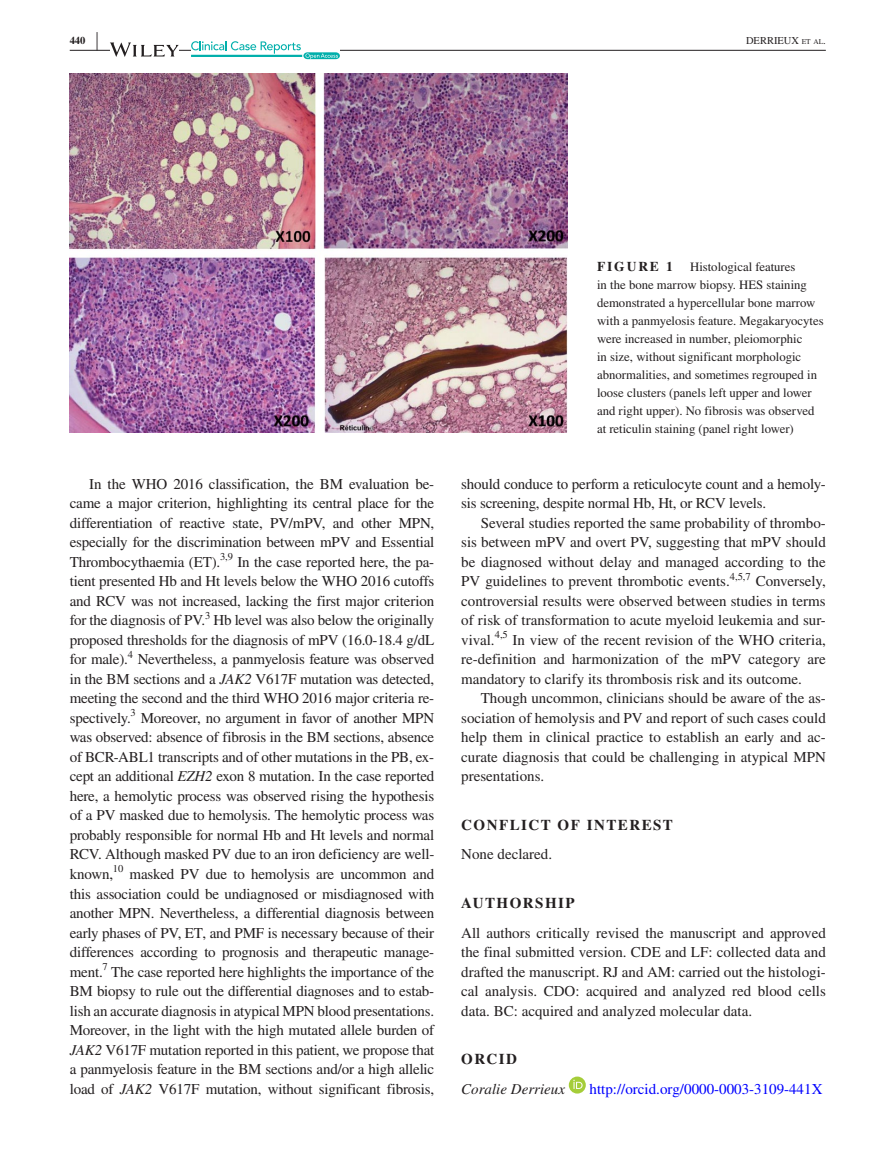
<style>
.page{position:relative;width:893px;height:1174px;background:#fff}
.page>*{position:absolute;margin:0;border:0;box-sizing:border-box;transform-origin:0 0}
.t1{font:700 25.95px "STIX";color:#231f20;scale:.36 1}
.t2{font:15px/19.5px "STIX";letter-spacing:-.01em;color:#231f20;text-align:justify}
.t3{font:15px "STIX";color:#00f}
.t4{font:700 15px "STIX";letter-spacing:.1em;color:#231f20}
.t5{font:italic 15px "STIX";color:#231f20}
.t6{font:700 13.5px "STIX";letter-spacing:.14em;color:#231f20}
.t7{font:12.75px/18px "STIX";color:#231f20}
.t8{font:10.5px "STIX";color:#231f20}
.t9{font:10.5px "STIX";color:#231f20}
.t10{font:700 10.5px "STIX";color:#231f20}
.s1{font-size:7.35px}
.s2{font-style:italic}
</style>
<div class="page">
<hr style="left:70px;top:50px;width:756px;height:1px;background:#231f20">
<svg style="left:110px;top:42px;width:69px;height:15px"></svg>
<svg style="left:191px;top:41px;width:149px;height:18px"></svg>
<div style="left:569px;top:1076px;width:17px;height:17px;background:#a5cd39;border-radius:50%"></div>
<svg style="left:573px;top:1079px;width:10px;height:10px"></svg>
<img style="left:70px;top:73px;width:498px;height:359px">
<p class="t10" style="left:70px;top:34px;width:17px">440</p>
<h1 class="t1" style="left:96px;top:26px;width:7px">|</h1>
<p class="t8" style="left:746px;top:33px;width:81px">DERRIEUX <span class="s1">et al</span>.</p>
<p class="t2" style="left:70px;top:475px;width:366px;text-indent:20px">In the WHO 2016 classification, the BM evaluation be&shy;came a major criterion, highlighting its central place for the differentiation of reactive state, PV/mPV, and other MPN, especially for the discrimination between mPV and Essential Thrombocythaemia (ET).</p>
<p class="t9" style="left:220px;top:549px;width:14px">3,9</p>
<p class="t2" style="left:70px;top:553px;width:366px;text-indent:168px">In the case reported here, the pa&shy;tient presented Hb and Ht levels below the WHO 2016 cutoffs and RCV was not increased, lacking the first major criterion for the diagnosis of PV.</p>
<p class="t9" style="left:205px;top:608px;width:7px">3</p>
<p class="t2" style="left:70px;top:611px;width:366px;text-indent:144px">Hb level was also below the originally proposed thresholds for the diagnosis of mPV (16.0-18.4 g/dL for male).</p>
<p class="t9" style="left:128px;top:647px;width:7px">4</p>
<p class="t2" style="left:70px;top:650px;width:366px;text-indent:68px">Nevertheless, a panmyelosis feature was observed in the BM sections and a <span class="s2">JAK2</span> V617F mutation was detected, meeting the second and the third WHO 2016 major criteria re&shy;spectively.</p>
<p class="t9" style="left:131px;top:705px;width:7px">3</p>
<p class="t2" style="left:70px;top:709px;width:366px;text-indent:71px">Moreover, no argument in favor of another MPN was observed: absence of fibrosis in the BM sections, absence of BCR-ABL1 transcripts and of other mutations in the PB, ex&shy;cept an additional <span class="s2">EZH2</span> exon 8 mutation. In the case reported here, a hemolytic process was observed rising the hypothesis of a PV masked due to hemolysis. The hemolytic process was probably responsible for normal Hb and Ht levels and normal RCV. Although masked PV due to an iron deficiency are well&shy;known,</p>
<p class="t9" style="left:113px;top:861px;width:12px">10</p>
<p class="t2" style="left:70px;top:865px;width:366px;text-indent:60px">masked PV due to hemolysis are uncommon and this association could be undiagnosed or misdiagnosed with another MPN. Nevertheless, a differential diagnosis between early phases of PV, ET, and PMF is necessary because of their differences according to prognosis and therapeutic manage&shy;ment.</p>
<p class="t9" style="left:103px;top:959px;width:7px">7</p>
<p class="t2" style="left:70px;top:962px;width:366px;text-indent:42px">The case reported here highlights the importance of the BM biopsy to rule out the differential diagnoses and to estab&shy;lish an accurate diagnosis in atypical MPN blood presentations.<br>Moreover, in the light with the high mutated allele burden of <span class="s2">JAK2</span> V617F mutation reported in this patient, we propose that a panmyelosis feature in the BM sections and/or a high allelic load of <span class="s2">JAK2</span> V617F mutation, without significant fibrosis,</p>
<p class="t6" style="left:597px;top:258px;width:77px">FIGURE 1</p>
<p class="t7" style="left:597px;top:258px;width:228px;text-indent:93px">Histological features<br>in the bone marrow biopsy. HES staining demonstrated a hypercellular bone marrow with a panmyelosis feature. Megakaryocytes were increased in number, pleiomorphic<br>in size, without significant morphologic abnormalities, and sometimes regrouped in loose clusters (panels left upper and lower and right upper). No fibrosis was observed at reticulin staining (panel right lower)</p>
<p class="t2" style="left:461px;top:475px;width:366px">should conduce to perform a reticulocyte count and a hemoly&shy;sis screening, despite normal Hb, Ht, or RCV levels.</p>
<p class="t2" style="left:461px;top:514px;width:366px;text-indent:20px">Several studies reported the same probability of thrombo&shy;sis between mPV and overt PV, suggesting that mPV should be diagnosed without delay and managed according to the PV guidelines to prevent thrombotic events.<sup>4,5,7</sup> Conversely, controversial results were observed between studies in terms of risk of transformation to acute myeloid leukemia and sur&shy;vival.</p>
<p class="t9" style="left:495px;top:627px;width:15px">4,5</p>
<p class="t2" style="left:461px;top:631px;width:366px;text-indent:51px">In view of the recent revision of the WHO criteria, re-definition and harmonization of the mPV category are mandatory to clarify its thrombosis risk and its outcome.</p>
<p class="t2" style="left:461px;top:689px;width:366px;text-indent:20px">Though uncommon, clinicians should be aware of the as&shy;sociation of hemolysis and PV and report of such cases could help them in clinical practice to establish an early and ac&shy;curate diagnosis that could be challenging in atypical MPN presentations.</p>
<p class="t4" style="left:461px;top:816px;width:213px">CONFLICT OF INTEREST</p>
<p class="t2" style="left:461px;top:845px;width:92px">None declared.</p>
<p class="t4" style="left:461px;top:894px;width:115px">AUTHORSHIP</p>
<p class="t2" style="left:461px;top:923px;width:366px">All authors critically revised the manuscript and approved the final submitted version. CDE and LF: collected data and drafted the manuscript. RJ and AM: carried out the histologi&shy;cal analysis. CDO: acquired and analyzed red blood cells data. BC: acquired and analyzed molecular data.</p>
<p class="t4" style="left:461px;top:1050px;width:57px">ORCID</p>
<p class="t5" style="left:461px;top:1078px;width:105px">Coralie Derrieux</p>
<p class="t3" style="left:590px;top:1078px;width:234px">http://orcid.org/0000-0003-3109-441X</p>
</div>
